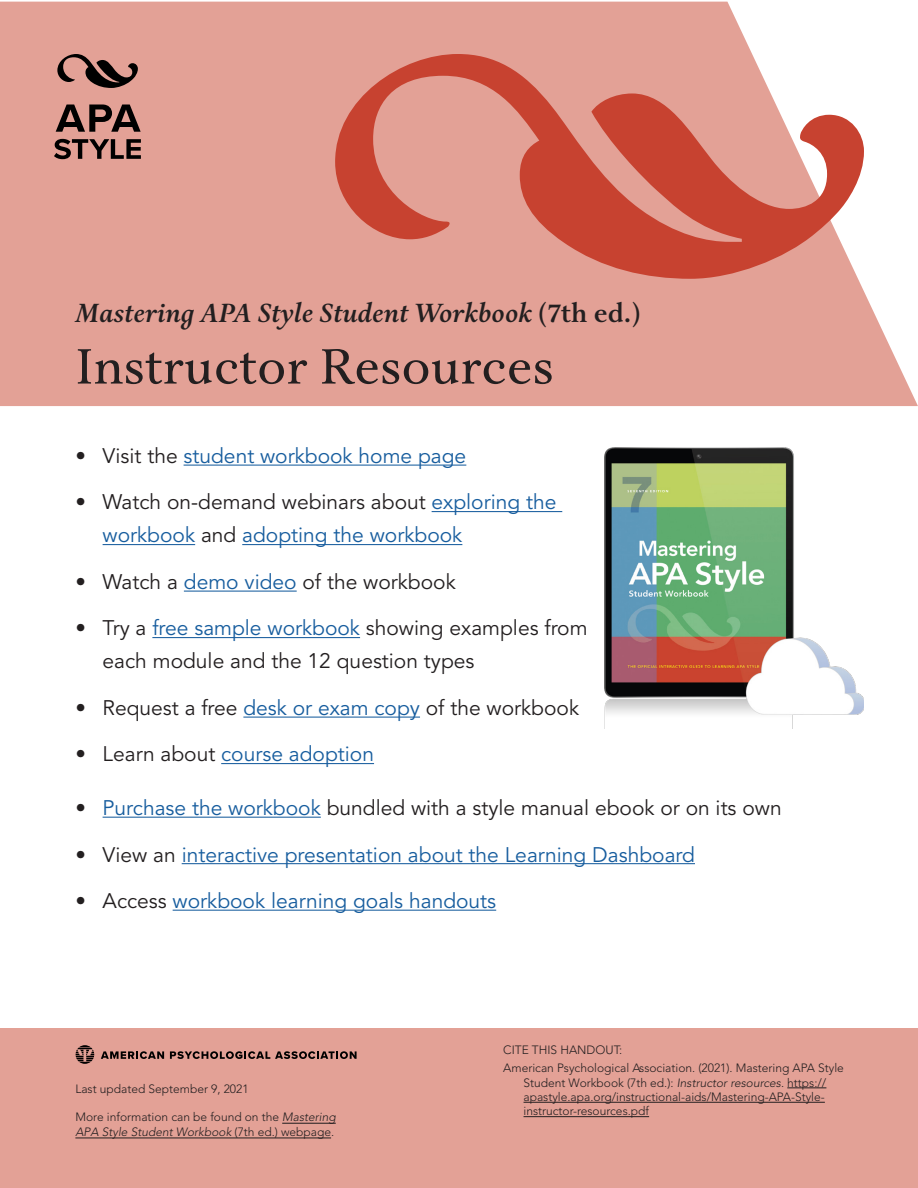
<style>
.page{position:relative;width:918px;height:1188px;background:#fff}
.page>*{position:absolute;margin:0;border:0;box-sizing:border-box;transform-origin:0 0}
.t1{font:51px "Aria Text G2";color:#231f20}
.t2{font:italic 600 27px "Aria Text G2";color:#231f20}
.t3{font:21px/33px "Avenir LT Pro";color:#175d9e}
.t4{font:21px/33px "Avenir LT Pro";color:#231f20}
.t5{font:300 12px/14.4px "Avenir LT Pro";color:#231f20}
.s1{font-style:normal}
.s2{color:#231f20}
.s3{color:#175d9e}
.s4{font-style:italic}
</style>
<div class="page">
<div style="left:0;top:1028px;width:918px;height:160px;background:#e3a196"></div>
<svg style="left:0;top:2px;width:918px;height:404px;background:#e5aaa0"></svg>
<img style="left:605px;top:447px;width:259px;height:282px">
<hr style="left:184px;top:465px;width:282px;height:1px;background:#175d9e">
<hr style="left:432px;top:511px;width:130px;height:1px;background:#175d9e">
<hr style="left:103px;top:544px;width:92px;height:1px;background:#175d9e">
<hr style="left:242px;top:544px;width:220px;height:1px;background:#175d9e">
<hr style="left:184px;top:591px;width:113px;height:1px;background:#175d9e">
<hr style="left:152px;top:637px;width:208px;height:1px;background:#175d9e">
<hr style="left:243px;top:717px;width:177px;height:1px;background:#175d9e">
<hr style="left:221px;top:763px;width:153px;height:1px;background:#175d9e">
<svg style="left:56px;top:105px;width:85px;height:27px;background:#77544e"></svg>
<svg style="left:54px;top:139px;width:87px;height:20px;background:#7e5953"></svg>
<svg style="left:57px;top:54px;width:81px;height:34px;background:#8e655e"></svg>
<svg style="left:335px;top:54px;width:529px;height:225px;background:#da8478"></svg>
<svg style="left:76px;top:1045px;width:18px;height:19px"></svg>
<svg style="left:101px;top:1051px;width:63px;height:8px"></svg>
<svg style="left:170px;top:1051px;width:187px;height:8px"></svg>
<hr style="left:787px;top:1088px;width:39px;height:1px;background:#231f20">
<hr style="left:524px;top:1102px;width:301px;height:1px;background:#231f20">
<hr style="left:524px;top:1116px;width:125px;height:1px;background:#231f20">
<hr style="left:103px;top:817px;width:218px;height:1px;background:#175d9e">
<hr style="left:182px;top:863px;width:513px;height:1px;background:#175d9e">
<hr style="left:173px;top:910px;width:323px;height:1px;background:#175d9e">
<hr style="left:282px;top:1123px;width:54px;height:1px;background:#231f20">
<hr style="left:75px;top:1138px;width:256px;height:1px;background:#231f20">
<p class="t2" style="left:76px;top:297px;width:566px">Mastering APA Style Student Workbook <span class="s1">(7th ed.)</span></p>
<p class="t1" style="left:76px;top:336px;width:480px">Instructor Resources</p>
<p class="t3" style="left:76px;top:440px;width:392px"><span class="s2">• Visit the</span> student workbook home page</p>
<p class="t3" style="left:103px;top:486px;width:455px;text-indent:-27px"><span class="s2">• Watch on-demand webinars about</span> exploring the workbook <span class="s2">and</span> adopting the workbook</p>
<p class="t4" style="left:76px;top:566px;width:382px">• Watch a <span class="s3">demo video</span> of the workbook</p>
<p class="t4" style="left:103px;top:612px;width:487px;text-indent:-27px">• Try a <span class="s3">free sample workbook</span> showing examples from each module and the 12 question types</p>
<p class="t4" style="left:76px;top:692px;width:505px">• Request a free <span class="s3">desk or exam copy</span> of the workbook</p>
<p class="t3" style="left:76px;top:738px;width:300px"><span class="s2">• Learn about</span> course adoption</p>
<p class="t4" style="left:76px;top:792px;width:708px">• <span class="s3">Purchase the workbook</span> bundled with a style manual ebook or on its own</p>
<p class="t3" style="left:76px;top:838px;width:621px"><span class="s2">• View an</span> interactive presentation about the Learning Dashboard</p>
<p class="t3" style="left:76px;top:885px;width:422px"><span class="s2">• Access</span> workbook learning goals handouts</p>
<p class="t5" style="left:75px;top:1081px;width:175px">Last updated September 9, 2021</p>
<p class="t5" style="left:75px;top:1110px;width:262px">More information can be found on the <span class="s4">Mastering<br>APA Style Student Workbook</span> (7th ed.) webpage.</p>
<p class="t5" style="left:503px;top:1043px;width:121px">CITE THIS HANDOUT:</p>
<p class="t5" style="left:524px;top:1061px;width:322px;text-indent:-20px">American Psychological Association. (2021). Mastering APA Style Student Workbook (7th ed.): <span class="s4">Instructor resources</span>. https:// apastyle.apa.org/instructional-aids/Mastering-APA-Style&shy;instructor-resources.pdf</p>
</div>
